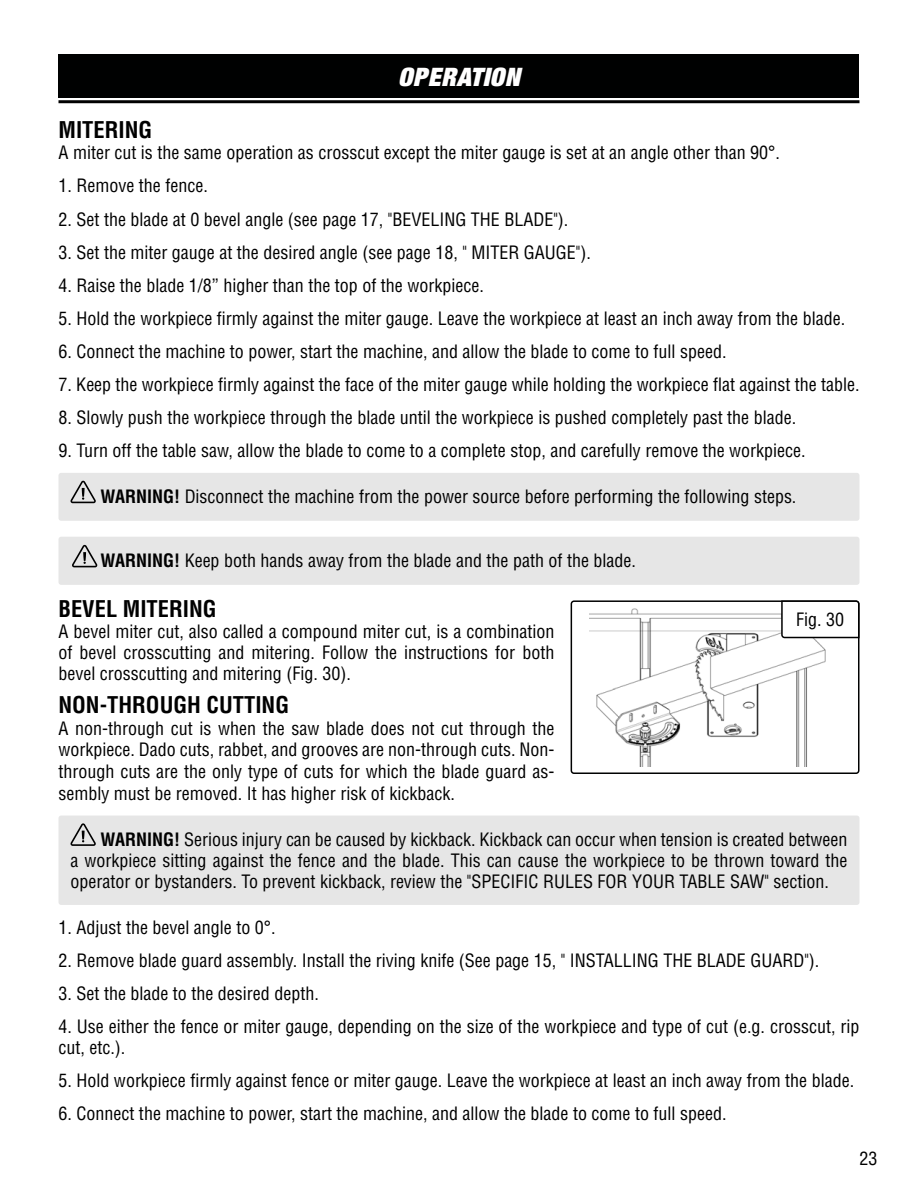
<style>
.page{position:relative;width:918px;height:1188px;background:#fff}
.page>*{position:absolute;margin:0;border:0;box-sizing:border-box;transform-origin:0 0}
.t1{font:italic 900 expanded 25.5px "Helvetica Neue";letter-spacing:.025em;color:#fff}
.t2{font:700 condensed 22.5px "Helvetica LT Std";color:#000}
.t3{font:condensed 18px/21px "Helvetica LT Std";color:#000;text-align:justify}
.s1{font-weight:700}
</style>
<div class="page">
<div style="left:571px;top:600px;width:289px;height:174px;border:2px solid #000101;border-radius:3px"></div>
<div style="left:58px;top:54px;width:802px;height:44px;background:#000101"></div>
<hr style="left:58px;top:100px;width:802px;height:3px;background:#000">
<div style="left:58px;top:473px;width:802px;height:48px;background:#e6e6e6;border-radius:3px"></div>
<svg style="left:70px;top:481px;width:26px;height:22px"></svg>
<div style="left:58px;top:537px;width:802px;height:48px;background:#e6e6e6;border-radius:3px"></div>
<svg style="left:72px;top:545px;width:25px;height:22px"></svg>
<img style="left:589px;top:608px;width:237px;height:159px">
<svg style="left:780px;top:600px;width:80px;height:39px"></svg>
<div style="left:58px;top:816px;width:802px;height:89px;background:#e6e6e6;border-radius:3px"></div>
<svg style="left:70px;top:823px;width:26px;height:23px"></svg>
<h1 class="t1" style="left:398px;top:61px;width:123px">OPERATION</h1>
<p class="t2" style="left:58px;top:116px;width:95px">MITERING</p>
<p class="t3" style="left:58px;top:142px;width:723px">A miter cut is the same operation as crosscut except the miter gauge is set at an angle other than 90°.</p>
<p class="t3" style="left:58px;top:175px;width:151px">1. Remove the fence.</p>
<p class="t3" style="left:58px;top:208px;width:511px">2. Set the blade at 0 bevel angle (see page 17, "BEVELING THE BLADE").</p>
<p class="t3" style="left:58px;top:241px;width:534px">3. Set the miter gauge at the desired angle (see page 18, " MITER GAUGE").</p>
<p class="t3" style="left:58px;top:274px;width:427px">4. Raise the blade 1/8” higher than the top of the workpiece.</p>
<p class="t3" style="left:58px;top:307px;width:788px">5. Hold the workpiece firmly against the miter gauge. Leave the workpiece at least an inch away from the blade.</p>
<p class="t3" style="left:58px;top:340px;width:670px">6. Connect the machine to power, start the machine, and allow the blade to come to full speed.</p>
<p class="t3" style="left:58px;top:373px;width:803px">7. Keep the workpiece firmly against the face of the miter gauge while holding the workpiece flat against the table.</p>
<p class="t3" style="left:58px;top:406px;width:739px">8. Slowly push the workpiece through the blade until the workpiece is pushed completely past the blade.</p>
<p class="t3" style="left:58px;top:440px;width:749px">9. Turn off the table saw, allow the blade to come to a complete stop, and carefully remove the workpiece.</p>
<p class="t3" style="left:100px;top:486px;width:697px"><span class="s1">WARNING!</span> Disconnect the machine from the power source before performing the following steps.</p>
<p class="t3" style="left:100px;top:550px;width:537px"><span class="s1">WARNING!</span> Keep both hands away from the blade and the path of the blade.</p>
<p class="t2" style="left:58px;top:594px;width:160px">BEVEL MITERING</p>
<p class="t3" style="left:58px;top:620px;width:497px">A bevel miter cut, also called a compound miter cut, is a combination of bevel crosscutting and mitering. Follow the instructions for both bevel crosscutting and mitering (Fig. 30).</p>
<p class="t2" style="left:58px;top:691px;width:232px">NON-THROUGH CUTTING</p>
<p class="t3" style="left:58px;top:717px;width:497px;line-height:21.6px">A non-through cut is when the saw blade does not cut through the workpiece. Dado cuts, rabbet, and grooves are non-through cuts. Non&shy;through cuts are the only type of cuts for which the blade guard as&shy;sembly must be removed. It has higher risk of kickback.</p>
<p class="t3" style="left:796px;top:609px;width:49px">Fig. 30</p>
<p class="t3" style="left:70px;top:829px;width:779px;text-indent:30px"><span class="s1">WARNING!</span> Serious injury can be caused by kickback. Kickback can occur when tension is created between a workpiece sitting against the fence and the blade. This can cause the workpiece to be thrown toward the operator or bystanders. To prevent kickback, review the "SPECIFIC RULES FOR YOUR TABLE SAW" section.</p>
<p class="t3" style="left:58px;top:917px;width:219px">1. Adjust the bevel angle to 0°.</p>
<p class="t3" style="left:58px;top:950px;width:762px">2. Remove blade guard assembly. Install the riving knife (See page 15, " INSTALLING THE BLADE GUARD").</p>
<p class="t3" style="left:58px;top:983px;width:262px">3. Set the blade to the desired depth.</p>
<p class="t3" style="left:58px;top:1016px;width:803px">4. Use either the fence or miter gauge, depending on the size of the workpiece and type of cut (e.g. crosscut, rip cut, etc.).</p>
<p class="t3" style="left:58px;top:1070px;width:797px">5. Hold workpiece firmly against fence or miter gauge. Leave the workpiece at least an inch away from the blade.</p>
<p class="t3" style="left:58px;top:1103px;width:670px">6. Connect the machine to power, start the machine, and allow the blade to come to full speed.</p>
<p class="t3" style="left:860px;top:1148px;width:19px">23</p>
</div>
